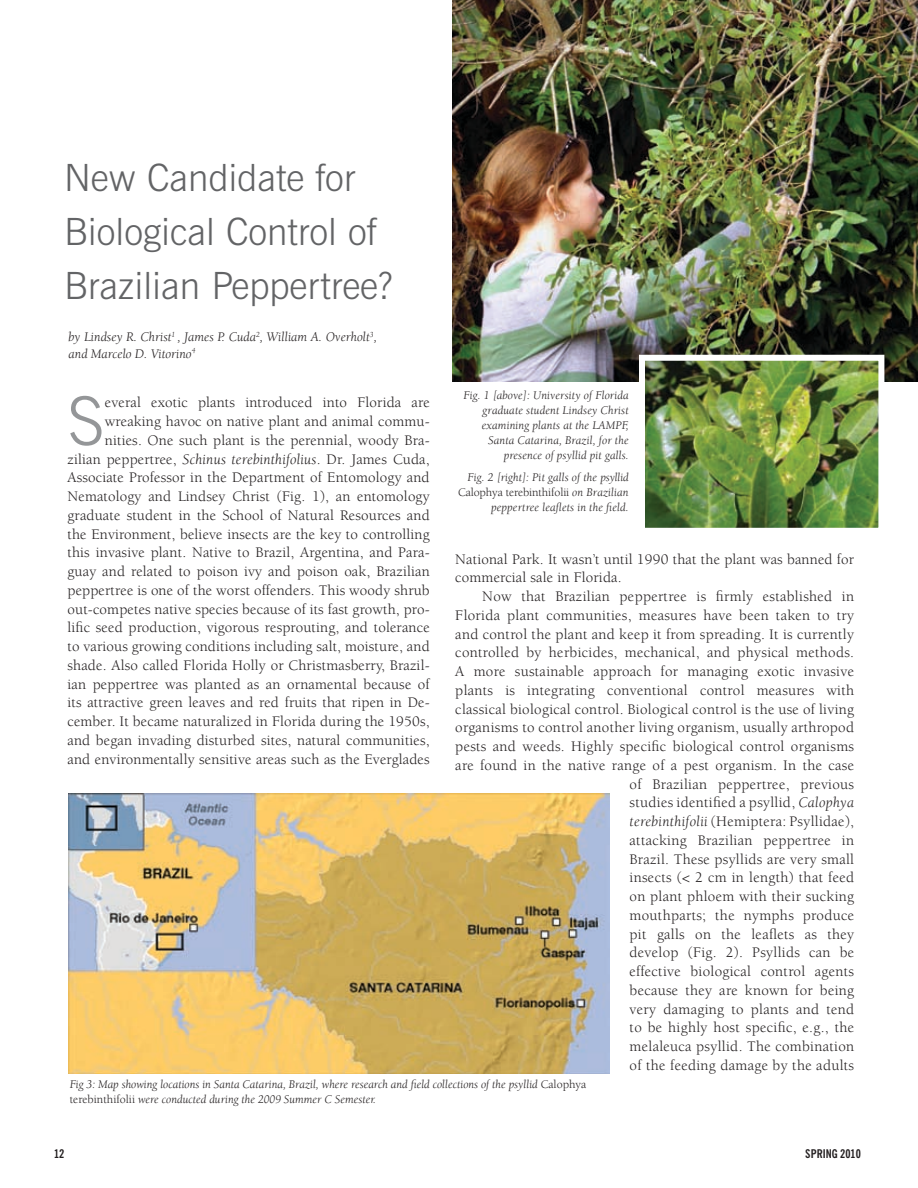
<style>
.page{position:relative;width:918px;height:1188px;background:#fff}
.page>*{position:absolute;margin:0;border:0;box-sizing:border-box;transform-origin:0 0}
.t1{font:300 66.9px "News Gothic BT";color:#949698}
.t2{font:300 37.5px/54px "News Gothic BT";color:#636466}
.t3{font:15px/18.8px "Berkeley";letter-spacing:.01em;color:#231f20;text-align:right}
.t4{font:italic 13.5px/16.2px "Berkeley";color:#231f20}
.t5{font:italic 12px/15px "Berkeley";letter-spacing:.01em;color:#231f20;text-align:right}
.t6{font:700 condensed 12px "News Gothic BT";color:#231f20}
.s1{font-style:italic}
.s2{font-style:normal}
</style>
<div class="page">
<img style="left:453px;top:0;width:465px;height:381px">
<img style="left:646px;top:362px;width:231px;height:165px">
<div style="left:639px;top:355px;width:245px;height:179px;border:6px solid #fff"></div>
<img style="left:69px;top:793px;width:540px;height:281px">
<h2 class="t2" style="left:64px;top:151px;width:330px">New Candidate for<br>Biological Control of<br>Brazilian Peppertree?</h2>
<p class="t4" style="left:69px;top:330px;width:310px">by Lindsey R. Christ<sup>1</sup> , James P. Cuda<sup>2</sup>, William A. Overholt<sup>3</sup>, and Marcelo D. Vitorino<sup>4</sup></p>
<h1 class="t1" style="left:68px;top:381px;width:38px">S</h1>
<p class="t3" style="left:67px;top:394px;width:364px">everal exotic plants introduced into Florida are wreaking havoc on native plant and animal commu&shy;nities. One such plant is the perennial, woody Bra-<br>zilian peppertree, <span class="s1">Schinus terebinthifolius</span>. Dr. James Cuda, Associate Professor in the Department of Entomology and Nematology and Lindsey Christ (Fig. 1), an entomology graduate student in the School of Natural Resources and the Environment, believe insects are the key to controlling this invasive plant. Native to Brazil, Argentina, and Para&shy;guay and related to poison ivy and poison oak, Brazilian peppertree is one of the worst offenders. This woody shrub out-competes native species because of its fast growth, pro&shy;lific seed production, vigorous resprouting, and tolerance to various growing conditions including salt, moisture, and shade. Also called Florida Holly or Christmasberry, Brazil&shy;ian peppertree was planted as an ornamental because of its attractive green leaves and red fruits that ripen in De&shy;cember. It became naturalized in Florida during the 1950s, and began invading disturbed sites, natural communities, and environmentally sensitive areas such as the Everglades</p>
<p class="t5" style="left:464px;top:388px;width:167px">Fig. 1 [above]: University of Florida graduate student Lindsey Christ examining plants at the LAMPF,<br>Santa Catarina, Brazil, for the presence of psyllid pit galls.</p>
<p class="t5" style="left:458px;top:470px;width:172px">Fig. 2 [right]: Pit galls of the psyllid<br><span class="s2">Calophya terebinthifolii</span> on Brazilian peppertree leaflets in the field.</p>
<p class="t3" style="left:455px;top:550px;width:400px;text-align:left">National Park. It wasn’t until 1990 that the plant was banned for commercial sale in Florida.</p>
<p class="t3" style="left:455px;top:587px;width:400px">Now that Brazilian peppertree is firmly established in Florida plant communities, measures have been taken to try and control the plant and keep it from spreading. It is currently controlled by herbicides, mechanical, and physical methods.<br>A more sustainable approach for managing exotic invasive plants is integrating conventional control measures with classical biological control. Biological control is the use of living organisms to control another living organism, usually arthropod pests and weeds. Highly specific biological control organisms are found in the native range of a pest organism. In the case of Brazilian peppertree, previous<br>studies identified a psyllid, <span class="s1">Calophya<br>terebinthifolii</span> (Hemiptera: Psyllidae),<br>attacking Brazilian peppertree in<br>Brazil. These psyllids are very small<br>insects (&lt; 2 cm in length) that feed<br>on plant phloem with their sucking<br>mouthparts; the nymphs produce<br>pit galls on the leaflets as they<br>develop (Fig. 2). Psyllids can be<br>effective biological control agents<br>because they are known for being<br>very damaging to plants and tend<br>to be highly host specific, e.g., the<br>melaleuca psyllid. The combination<br>of the feeding damage by the adults</p>
<p class="t5" style="left:70px;top:1077px;width:518px;text-align:left">Fig 3: Map showing locations in Santa Catarina, Brazil, where research and field collections of the psyllid <span class="s2">Calophya terebinthifolii</span> were conducted during the 2009 Summer C Semester.</p>
<p class="t6" style="left:54px;top:1146px;width:12px">12</p>
<p class="t6" style="left:805px;top:1146px;width:57px">Spring 2010</p>
</div>
